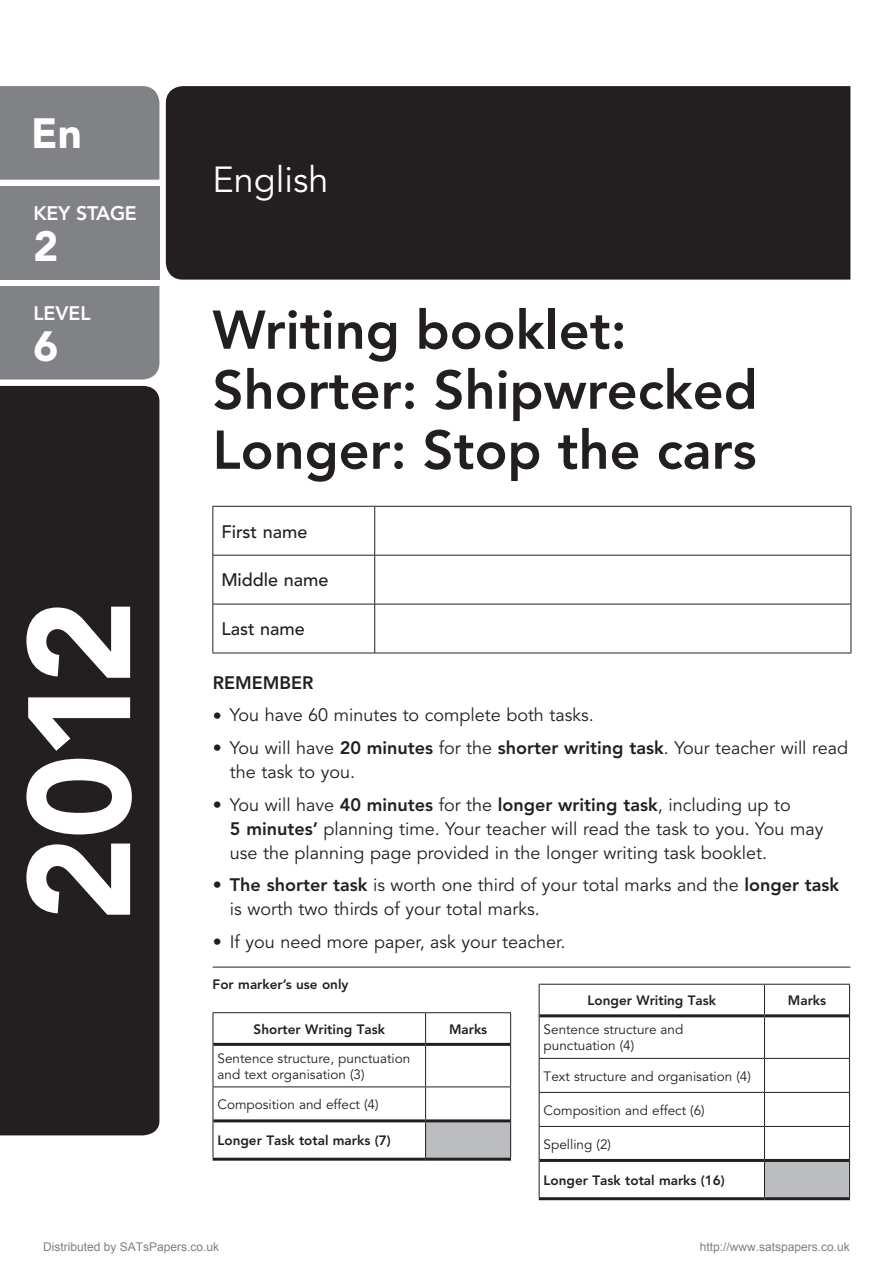
<style>
.page{position:relative;width:893px;height:1263px;background:#fff}
.page>*{position:absolute;margin:0;border:0;box-sizing:border-box;transform-origin:0 0}
.t1{font:900 144px "Avenir LT Std";color:#fff}
.t2{font:800 54px/60px "Avenir LT Std";color:#231f20}
.t3{font:900 42px "Avenir LT Std";color:#fff}
.t4{font:36px "Avenir LT Std";color:#fff}
.t5{font:800 19.5px "Avenir LT Std";letter-spacing:-.015em;color:#fff}
.t6{font:18px/24px "Avenir LT Std";color:#231f20}
.t7{font:500 18px "Avenir LT Std";color:#231f20}
.t8{font:800 18px "Avenir LT Std";color:#231f20}
.t9{font:13.5px/15.8px "Avenir LT Std";color:#231f20}
.t10{font:800 13.5px "Avenir LT Std";color:#231f20}
.t11{font:12px "Arial";color:#808080}
.s1{font-weight:800}
</style>
<div class="page">
<hr style="left:213px;top:967px;width:637px;height:1px;background:#231f20">
<div style="left:0;top:286px;width:159px;height:93px;background:#808285"></div>
<div style="left:166px;top:86px;width:684px;height:194px;background:#231f20"></div>
<div style="left:0;top:386px;width:159px;height:749px;background:#231f20"></div>
<div style="left:0;top:86px;width:159px;height:94px;background:#808285"></div>
<div style="left:0;top:186px;width:159px;height:94px;background:#808285"></div>
<hr style="left:213px;top:506px;width:162px;height:1px;background:#231f20">
<hr style="left:213px;top:506px;width:1px;height:49px;background:#231f20">
<hr style="left:375px;top:506px;width:476px;height:1px;background:#231f20">
<hr style="left:374px;top:506px;width:1px;height:49px;background:#231f20">
<hr style="left:851px;top:506px;width:1px;height:49px;background:#231f20">
<hr style="left:213px;top:555px;width:162px;height:1px;background:#231f20">
<hr style="left:213px;top:555px;width:1px;height:49px;background:#231f20">
<hr style="left:375px;top:555px;width:476px;height:1px;background:#231f20">
<hr style="left:374px;top:555px;width:1px;height:49px;background:#231f20">
<hr style="left:851px;top:555px;width:1px;height:49px;background:#231f20">
<hr style="left:213px;top:604px;width:162px;height:1px;background:#231f20">
<hr style="left:213px;top:604px;width:1px;height:49px;background:#231f20">
<hr style="left:375px;top:604px;width:476px;height:1px;background:#231f20">
<hr style="left:374px;top:604px;width:1px;height:49px;background:#231f20">
<hr style="left:851px;top:604px;width:1px;height:49px;background:#231f20">
<hr style="left:213px;top:653px;width:162px;height:1px;background:#231f20">
<hr style="left:375px;top:653px;width:476px;height:1px;background:#231f20">
<svg style="left:214px;top:1013px;width:296px;height:145px"></svg>
<div style="left:426px;top:1121px;width:85px;height:38px;background:#bcbdc0"></div>
<hr style="left:213px;top:1012px;width:213px;height:1px;background:#231f20">
<hr style="left:213px;top:1013px;width:1px;height:31px;background:#231f20">
<hr style="left:426px;top:1012px;width:85px;height:1px;background:#231f20">
<hr style="left:425px;top:1013px;width:1px;height:30px;background:#231f20">
<hr style="left:510px;top:1013px;width:1px;height:31px;background:#231f20">
<hr style="left:213px;top:1044px;width:1px;height:42px;background:#231f20">
<hr style="left:425px;top:1046px;width:1px;height:40px;background:#231f20">
<hr style="left:510px;top:1044px;width:1px;height:42px;background:#231f20">
<hr style="left:213px;top:1086px;width:213px;height:1px;background:#231f20">
<hr style="left:213px;top:1087px;width:1px;height:34px;background:#231f20">
<hr style="left:426px;top:1086px;width:85px;height:1px;background:#231f20">
<hr style="left:425px;top:1087px;width:1px;height:32px;background:#231f20">
<hr style="left:510px;top:1087px;width:1px;height:34px;background:#231f20">
<hr style="left:213px;top:1121px;width:1px;height:37px;background:#231f20">
<hr style="left:425px;top:1122px;width:1px;height:36px;background:#231f20">
<hr style="left:510px;top:1121px;width:1px;height:37px;background:#231f20">
<hr style="left:213px;top:1043px;width:213px;height:3px;background:#231f20">
<hr style="left:426px;top:1043px;width:84px;height:3px;background:#231f20">
<hr style="left:213px;top:1119px;width:213px;height:3px;background:#231f20">
<hr style="left:426px;top:1119px;width:84px;height:3px;background:#231f20">
<hr style="left:213px;top:1158px;width:213px;height:3px;background:#231f20">
<hr style="left:426px;top:1158px;width:85px;height:3px;background:#231f20">
<svg style="left:540px;top:1017px;width:309px;height:142px"></svg>
<div style="left:764px;top:1160px;width:85px;height:39px;background:#bcbdc0"></div>
<hr style="left:539px;top:984px;width:225px;height:1px;background:#231f20">
<hr style="left:539px;top:984px;width:1px;height:32px;background:#231f20">
<hr style="left:764px;top:984px;width:86px;height:1px;background:#231f20">
<hr style="left:764px;top:984px;width:1px;height:30px;background:#231f20">
<hr style="left:849px;top:984px;width:1px;height:32px;background:#231f20">
<hr style="left:539px;top:1016px;width:1px;height:42px;background:#231f20">
<hr style="left:764px;top:1017px;width:1px;height:41px;background:#231f20">
<hr style="left:849px;top:1016px;width:1px;height:42px;background:#231f20">
<hr style="left:539px;top:1058px;width:225px;height:1px;background:#231f20">
<hr style="left:539px;top:1059px;width:1px;height:33px;background:#231f20">
<hr style="left:764px;top:1058px;width:86px;height:1px;background:#231f20">
<hr style="left:764px;top:1059px;width:1px;height:33px;background:#231f20">
<hr style="left:849px;top:1059px;width:1px;height:33px;background:#231f20">
<hr style="left:539px;top:1092px;width:225px;height:1px;background:#231f20">
<hr style="left:539px;top:1093px;width:1px;height:33px;background:#231f20">
<hr style="left:764px;top:1092px;width:86px;height:1px;background:#231f20">
<hr style="left:764px;top:1093px;width:1px;height:33px;background:#231f20">
<hr style="left:849px;top:1093px;width:1px;height:33px;background:#231f20">
<hr style="left:539px;top:1126px;width:225px;height:1px;background:#231f20">
<hr style="left:539px;top:1127px;width:1px;height:33px;background:#231f20">
<hr style="left:764px;top:1126px;width:86px;height:1px;background:#231f20">
<hr style="left:764px;top:1127px;width:1px;height:32px;background:#231f20">
<hr style="left:849px;top:1127px;width:1px;height:33px;background:#231f20">
<hr style="left:539px;top:1160px;width:1px;height:37px;background:#231f20">
<hr style="left:764px;top:1162px;width:1px;height:35px;background:#231f20">
<hr style="left:849px;top:1160px;width:1px;height:37px;background:#231f20">
<hr style="left:539px;top:1014px;width:225px;height:3px;background:#231f20">
<hr style="left:764px;top:1014px;width:85px;height:3px;background:#231f20">
<hr style="left:539px;top:1159px;width:225px;height:3px;background:#231f20">
<hr style="left:764px;top:1159px;width:85px;height:3px;background:#231f20">
<hr style="left:539px;top:1197px;width:225px;height:3px;background:#231f20">
<hr style="left:764px;top:1197px;width:86px;height:3px;background:#231f20">
<h3 class="t3" style="left:31px;top:108px;width:52px">En</h3>
<p class="t5" style="left:34px;top:202px;width:105px">KEY STAGE</p>
<h3 class="t3" style="left:34px;top:221px;width:26px">2</h3>
<p class="t5" style="left:34px;top:302px;width:59px">LEVEL</p>
<h3 class="t3" style="left:34px;top:320px;width:26px">6</h3>
<h1 class="t1" style="left:-7px;top:922px;width:324px;rotate:-90deg">2012</h1>
<h3 class="t4" style="left:213px;top:159px;width:117px">English</h3>
<h2 class="t2" style="left:213px;top:300px;width:547px">Writing booklet:<br>Shorter: Shipwrecked<br>Longer: Stop the cars</h2>
<p class="t7" style="left:221px;top:521px;width:88px">First name</p>
<p class="t7" style="left:221px;top:570px;width:109px">Middle name</p>
<p class="t7" style="left:221px;top:619px;width:85px">Last name</p>
<p class="t8" style="left:213px;top:672px;width:102px">REMEMBER</p>
<p class="t6" style="left:213px;top:704px;width:382px">• You have 60 minutes to complete both tasks.</p>
<p class="t6" style="left:230px;top:736px;width:620px;text-indent:-17px">• You will have <span class="s1">20 minutes</span> for the <span class="s1">shorter writing task</span>. Your teacher will read the task to you.</p>
<p class="t6" style="left:230px;top:793px;width:595px;text-indent:-17px">• You will have <span class="s1">40 minutes</span> for the <span class="s1">longer writing task</span>, including up to<br><span class="s1">5 minutes’</span> planning time. Your teacher will read the task to you. You may use the planning page provided in the longer writing task booklet.</p>
<p class="t6" style="left:230px;top:873px;width:611px;text-indent:-17px">• <span class="s1">The shorter task</span> is worth one third of your total marks and the <span class="s1">longer task </span>is worth two thirds of your total marks.</p>
<p class="t6" style="left:213px;top:930px;width:354px">• If you need more paper, ask your teacher.</p>
<p class="t10" style="left:213px;top:976px;width:137px">For marker’s use only</p>
<p class="t10" style="left:254px;top:1021px;width:133px">Shorter Writing Task</p>
<p class="t10" style="left:449px;top:1021px;width:40px">Marks</p>
<p class="t9" style="left:217px;top:1051px;width:194px">Sentence structure, punctuation and text organisation (3)</p>
<p class="t9" style="left:217px;top:1097px;width:163px">Composition and effect (4)</p>
<p class="t10" style="left:217px;top:1132px;width:175px">Longer Task total marks (7)</p>
<p class="t10" style="left:588px;top:992px;width:130px">Longer Writing Task</p>
<p class="t10" style="left:788px;top:992px;width:40px">Marks</p>
<p class="t9" style="left:544px;top:1022px;width:141px">Sentence structure and punctuation (4)</p>
<p class="t9" style="left:544px;top:1068px;width:209px">Text structure and organisation (4)</p>
<p class="t9" style="left:544px;top:1102px;width:163px">Composition and effect (6)</p>
<p class="t9" style="left:544px;top:1136px;width:69px">Spelling (2)</p>
<p class="t10" style="left:544px;top:1172px;width:183px">Longer Task total marks (16)</p>
<p class="t11" style="left:43px;top:1239px;width:178px">Distributed by SATsPapers.co.uk</p>
<p class="t11" style="left:700px;top:1239px;width:152px">http://www.satspapers.co.uk</p>
</div>
